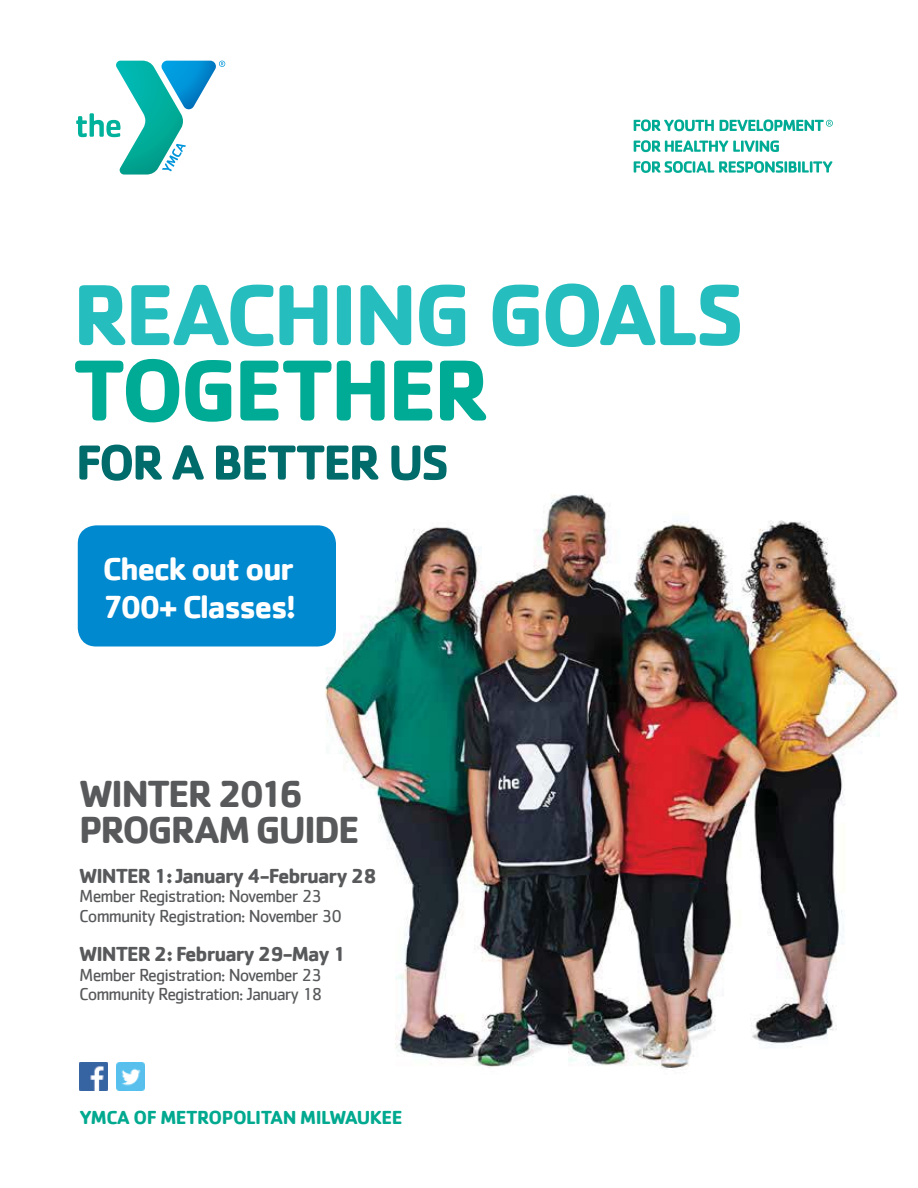
<style>
.page{position:relative;width:918px;height:1188px;background:#fff}
.page>*{position:absolute;margin:0;border:0;box-sizing:border-box;transform-origin:0 0}
.t1{font:700 89.7px "Cachet";letter-spacing:-.04em;color:#26bdbe}
.t2{font:700 89.7px "Cachet";letter-spacing:-.04em;color:#00ab95}
.t3{font:700 51px "Cachet";letter-spacing:-.055em;color:#006b6b}
.t4{font:700 39px/36px "Cachet";letter-spacing:-.05em;color:#58595b}
.t5{font:700 33px/37.8px "Cachet";letter-spacing:-.05em;color:#fff}
.t6{font:700 21px "Cachet";letter-spacing:-.05em;color:#58595b}
.t7{font:700 19.5px "Cachet";letter-spacing:-.025em;color:#00a98f}
.t8{font:18px/19.5px "Cachet";letter-spacing:-.05em;color:#58595b}
</style>
<div class="page">
<img style="left:322px;top:494px;width:576px;height:574px">
<svg style="left:76px;top:61px;width:149px;height:114px"></svg>
<svg style="left:634px;top:119px;width:80px;height:12px"></svg>
<svg style="left:634px;top:140px;width:145px;height:12px"></svg>
<svg style="left:634px;top:161px;width:198px;height:12px"></svg>
<svg style="left:720px;top:119px;width:113px;height:12px"></svg>
<img style="left:79px;top:1062px;width:28px;height:28px">
<img style="left:117px;top:1062px;width:27px;height:28px">
<div style="left:78px;top:525px;width:258px;height:122px;background:#0089cf;border-radius:18px"></div>
<h1 class="t1" style="left:73px;top:256px;width:674px">REACHING GOALS</h1>
<h1 class="t2" style="left:73px;top:332px;width:419px">TOGETHER</h1>
<h2 class="t3" style="left:76px;top:429px;width:375px">FOR A BETTER US</h2>
<h3 class="t5" style="left:103px;top:549px;width:195px">Check out our<br>700+ Classes!</h3>
<h3 class="t4" style="left:79px;top:774px;width:282px">WINTER 2016<br>PROGRAM GUIDE</h3>
<p class="t6" style="left:79px;top:862px;width:299px">WINTER 1: January 4-February 28</p>
<p class="t8" style="left:79px;top:887px;width:264px">Member Registration: November 23<br>Community Registration: November 30</p>
<p class="t6" style="left:79px;top:941px;width:268px">WINTER 2: February 29-May 1</p>
<p class="t8" style="left:79px;top:966px;width:245px">Member Registration: November 23<br>Community Registration: January 18</p>
<p class="t7" style="left:80px;top:1104px;width:325px">YMCA OF METROPOLITAN MILWAUKEE</p>
</div>
